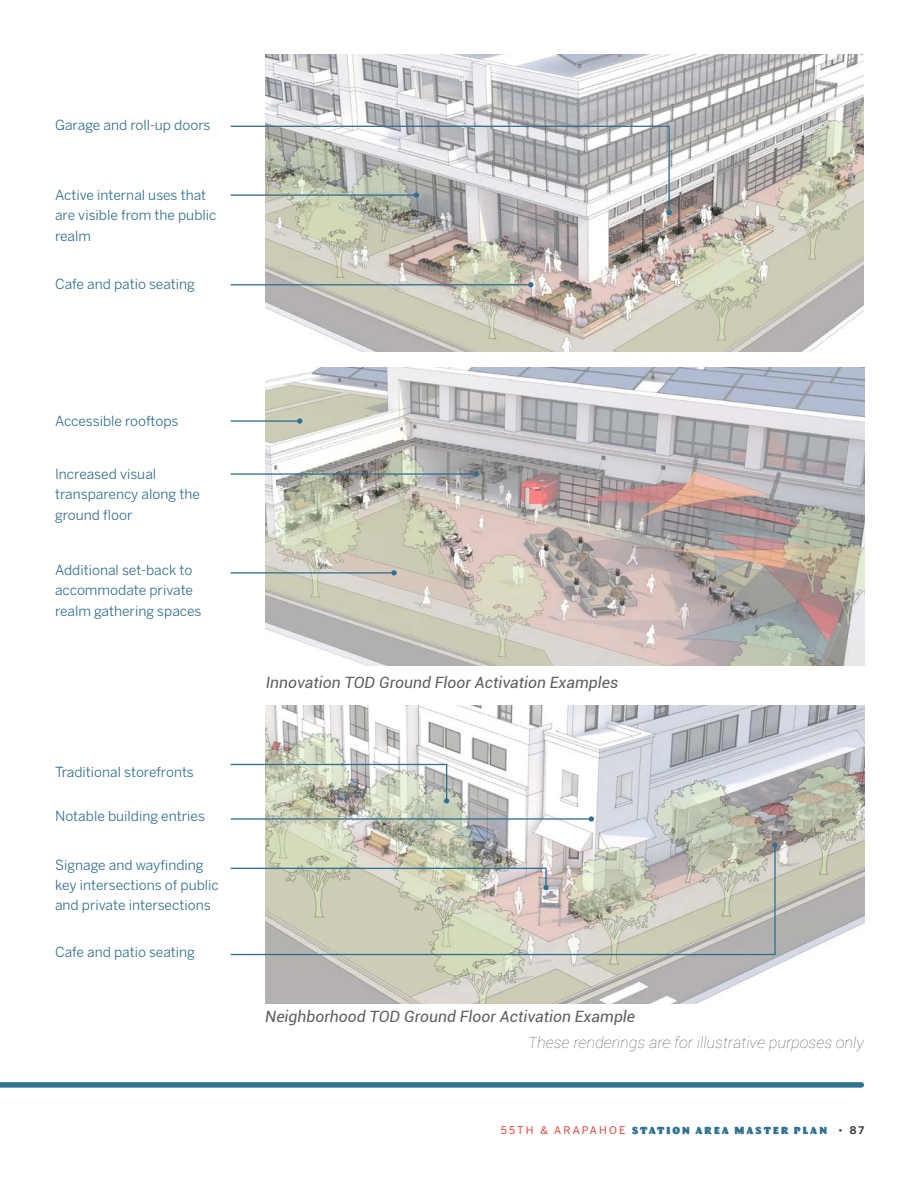
<style>
.page{position:relative;width:918px;height:1188px;background:#fff}
.page>*{position:absolute;margin:0;border:0;box-sizing:border-box;transform-origin:0 0}
.t1{font:italic 15.6px "Roboto";color:#5d5f62}
.t2{font:italic 100 15.6px "Roboto";color:#5d5f62}
.Body{font:13.8px/20.4px "Benton Sans";color:#316f8f}
.t3{font:10.5px "Barricada Pro";letter-spacing:.2em;color:#307090}
.s1{font-family:"Benton Sans";color:#e33d37}
.s2{font-family:"Benton Sans";color:#3e3e3f}
.s3{font-family:"Benton Sans";font-weight:700;color:#3e3e3f}
</style>
<div class="page">
<img style="left:265px;top:54px;width:599px;height:297px">
<img style="left:265px;top:367px;width:599px;height:298px">
<svg style="left:0;top:1082px;width:864px;height:6px;background:#427c99"></svg>
<img style="left:266px;top:706px;width:599px;height:298px">
<hr style="left:231px;top:818px;width:360px;height:2px;background:#316f8f">
<svg style="left:589px;top:816px;width:5px;height:6px"></svg>
<hr style="left:231px;top:572px;width:163px;height:2px;background:#316f8f">
<svg style="left:391px;top:570px;width:6px;height:5px"></svg>
<hr style="left:231px;top:284px;width:300px;height:1px;background:#316f8f">
<svg style="left:528px;top:282px;width:6px;height:5px"></svg>
<hr style="left:231px;top:473px;width:245px;height:2px;background:#316f8f">
<svg style="left:474px;top:471px;width:5px;height:6px"></svg>
<hr style="left:231px;top:420px;width:69px;height:2px;background:#316f8f">
<svg style="left:297px;top:418px;width:5px;height:6px"></svg>
<svg style="left:230px;top:844px;width:546px;height:112px;background:#cbcabc"></svg>
<svg style="left:772px;top:842px;width:6px;height:6px"></svg>
<svg style="left:230px;top:867px;width:319px;height:23px;background:#c9cbbd"></svg>
<svg style="left:230px;top:763px;width:219px;height:41px"></svg>
<svg style="left:230px;top:125px;width:442px;height:90px"></svg>
<p class="Body" style="left:55px;top:115px;width:157px">Garage and roll-up doors</p>
<p class="Body" style="left:55px;top:185px;width:163px">Active internal uses that are visible from the public realm</p>
<p class="Body" style="left:55px;top:274px;width:141px">Cafe and patio seating</p>
<p class="Body" style="left:55px;top:410px;width:125px">Accessible rooftops</p>
<p class="Body" style="left:55px;top:464px;width:146px">Increased visual transparency along the ground floor</p>
<p class="Body" style="left:55px;top:560px;width:148px">Additional set-back to accommodate private realm gathering spaces</p>
<p class="Body" style="left:55px;top:762px;width:140px">Traditional storefronts</p>
<p class="Body" style="left:55px;top:806px;width:151px">Notable building entries</p>
<p class="Body" style="left:55px;top:854px;width:165px">Signage and wayfinding key intersections of public and private intersections</p>
<p class="Body" style="left:55px;top:941px;width:141px">Cafe and patio seating</p>
<p class="t1" style="left:266px;top:671px;width:354px">Innovation TOD Ground Floor Activation Examples</p>
<p class="t1" style="left:265px;top:1006px;width:371px">Neighborhood TOD Ground Floor Activation Example</p>
<p class="t2" style="left:528px;top:1031px;width:338px">These renderings are for illustrative purposes only</p>
<p class="t3" style="left:501px;top:1124px;width:365px"><span class="s1">55TH &amp; ARAPAHOE</span> STATION AREA MASTER PLAN <span class="s2">•</span> <span class="s3">87</span></p>
</div>
